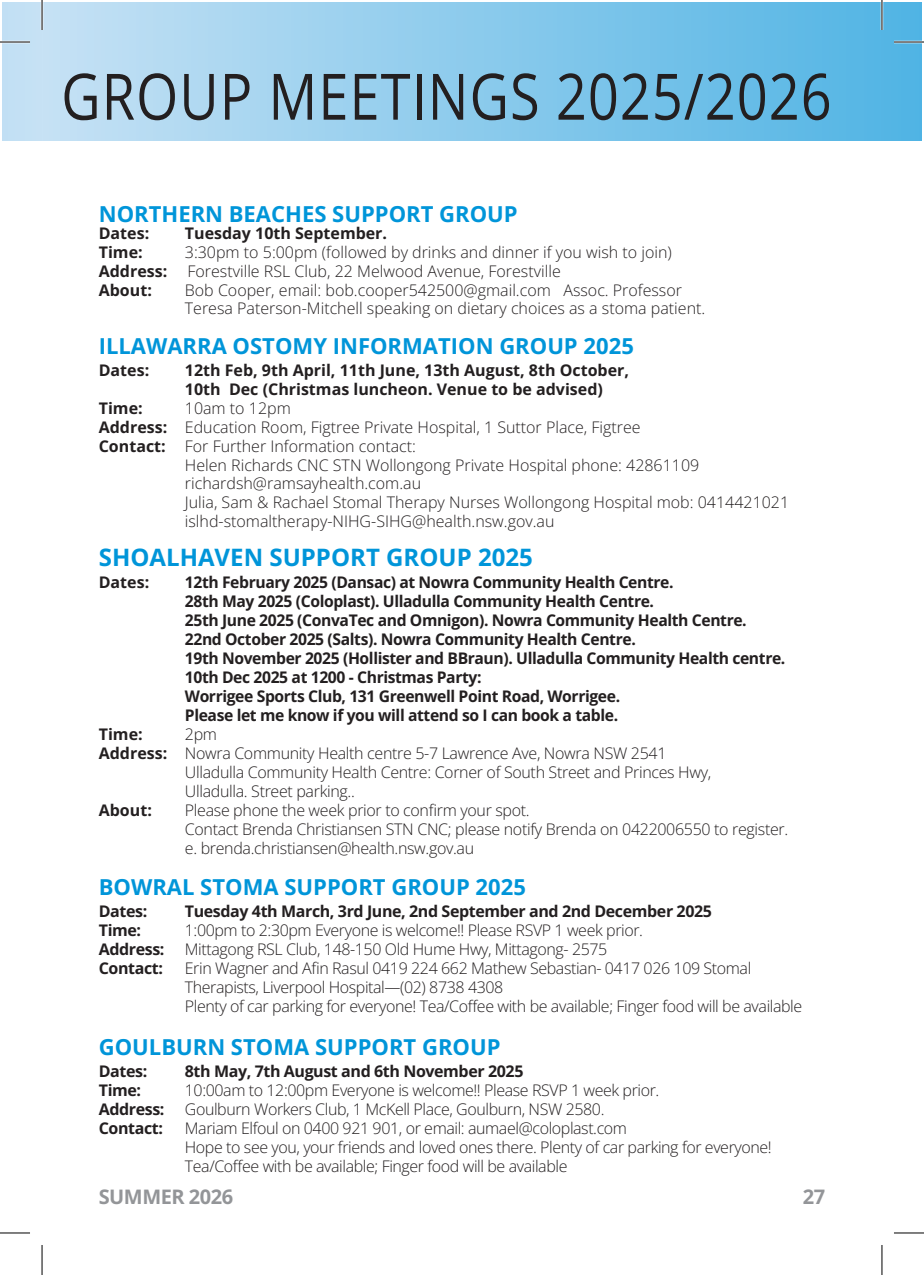
<style>
.page{position:relative;width:924px;height:1275px;background:#fff}
.page>*{position:absolute;margin:0;border:0;box-sizing:border-box;transform-origin:0 0}
.t1{font:64px "Open Sans";letter-spacing:.02em;color:#231f20;scale:.84 1}
.t2{font:700 24px "Open Sans";color:#0095d9}
.t3{font:700 22px "Open Sans";color:#0095d9}
.t4{font:700 20px "Open Sans";letter-spacing:-.025em;color:#939598}
.t5{font:300 16px/19px "Open Sans";letter-spacing:-.02em;color:#231f20}
.t6{font:700 16px/19px "Open Sans";letter-spacing:-.025em;color:#231f20}
.t7{font:300 16px/17.6px "Open Sans";color:#231f20}
.t8{font:700 16px/19px "Open Sans";color:#231f20}
.s1{font-weight:700}
</style>
<div class="page">
<div style="left:2px;top:2px;width:40px;height:139px;background:#c3e0f4"></div>
<div style="left:42px;top:2px;width:879px;height:139px;background:linear-gradient(to right,#c6e1f4,#50b3e4)"></div>
<hr style="left:0;top:41px;width:30px;height:2px;background:#fff">
<hr style="left:893px;top:41px;width:30px;height:2px;background:#fff">
<hr style="left:41px;top:0;width:2px;height:30px;background:#fff">
<hr style="left:880px;top:0;width:2px;height:30px;background:#fff">
<hr style="left:0;top:42px;width:30px;height:1px;background:#000">
<hr style="left:893px;top:42px;width:30px;height:1px;background:#000">
<hr style="left:0;top:1232px;width:30px;height:1px;background:#000">
<hr style="left:893px;top:1232px;width:30px;height:1px;background:#000">
<hr style="left:42px;top:0;width:1px;height:30px;background:#000">
<hr style="left:42px;top:1245px;width:1px;height:30px;background:#000">
<hr style="left:881px;top:0;width:1px;height:30px;background:#000">
<hr style="left:881px;top:1245px;width:1px;height:30px;background:#000">
<h1 class="t1" style="left:61px;top:53px;width:918px">GROUP MEETINGS 2025/2026</h1>
<h3 class="t3" style="left:99px;top:198px;width:420px">NORTHERN BEACHES SUPPORT GROUP</h3>
<p class="t6" style="left:99px;top:224px;width:52px">Dates:</p>
<p class="t8" style="left:185px;top:224px;width:204px">Tuesday 10th September.</p>
<p class="t6" style="left:99px;top:243px;width:45px">Time:</p>
<p class="t7" style="left:185px;top:243px;width:488px">3:30pm to 5:00pm (followed by drinks and dinner if you wish to join)</p>
<p class="t8" style="left:99px;top:262px;width:70px">Address:</p>
<p class="t7" style="left:187px;top:262px;width:374px">Forestville RSL Club, 22 Melwood Avenue, Forestville</p>
<p class="t6" style="left:99px;top:281px;width:55px">About:</p>
<p class="t7" style="left:185px;top:281px;width:519px">Bob Cooper, email: bob.cooper542500@gmail.com Assoc. Professor<br>Teresa Paterson-Mitchell speaking on dietary choices as a stoma patient.</p>
<h3 class="t3" style="left:99px;top:330px;width:536px">ILLAWARRA OSTOMY INFORMATION GROUP 2025</h3>
<p class="t6" style="left:99px;top:360px;width:52px">Dates:</p>
<p class="t8" style="left:185px;top:360px;width:445px">12th Feb, 9th April, 11th June, 13th August, 8th October,<br>10th Dec (Christmas luncheon. Venue to be advised)</p>
<p class="t6" style="left:99px;top:398px;width:45px">Time:</p>
<p class="t7" style="left:185px;top:399px;width:107px">10am to 12pm</p>
<p class="t7" style="left:99px;top:418px;width:543px"><span class="s1">Address:</span> Education Room, Figtree Private Hospital, 1 Suttor Place, Figtree</p>
<p class="t7" style="left:99px;top:437px;width:318px"><span class="s1">Contact:</span> For Further Information contact:</p>
<p class="t7" style="left:185px;top:456px;width:515px">Helen Richards CNC STN Wollongong Private Hospital phone: 42861109</p>
<p class="t7" style="left:185px;top:473px;width:238px">richardsh@ramsayhealth.com.au</p>
<p class="t7" style="left:185px;top:492px;width:605px">Julia, Sam &amp; Rachael Stomal Therapy Nurses Wollongong Hospital mob: 0414421021</p>
<p class="t7" style="left:185px;top:511px;width:371px">islhd-stomaltherapy-NIHG-SIHG@health. nsw.gov.au</p>
<h2 class="t2" style="left:99px;top:540px;width:435px">SHOALHAVEN SUPPORT GROUP 2025</h2>
<p class="t6" style="left:99px;top:572px;width:52px">Dates:</p>
<p class="t6" style="left:185px;top:572px;width:601px">12th February 2025 (Dansac) at Nowra Community Health Centre.<br>28th May 2025 (Coloplast). Ulladulla Community Health Centre.<br>25th June 2025 (ConvaTec and Omnigon). Nowra Community Health Centre.<br>22nd October 2025 (Salts). Nowra Community Health Centre.<br>19th November 2025 (Hollister and BBraun). Ulladulla Community Health centre.<br>10th Dec 2025 at 1200 - Christmas Party:<br>Worrigee Sports Club, 131 Greenwell Point Road, Worrigee.<br>Please let me know if you will attend so I can book a table.</p>
<p class="t6" style="left:99px;top:724px;width:45px">Time:</p>
<p class="t5" style="left:185px;top:724px;width:34px">2pm</p>
<p class="t5" style="left:99px;top:743px;width:569px"><span class="s1">Address:</span> Nowra Community Health centre 5-7 Lawrence Ave, Nowra NSW 2541</p>
<p class="t5" style="left:185px;top:762px;width:527px">Ulladulla Community Health Centre: Corner of South Street and Princes Hwy,</p>
<p class="t5" style="left:185px;top:781px;width:166px">Ulladulla. Street parking..</p>
<p class="t6" style="left:99px;top:800px;width:55px">About:</p>
<p class="t5" style="left:185px;top:800px;width:602px">Please phone the week prior to confirm your spot.<br>Contact Brenda Christiansen STN CNC; please notify Brenda on 0422006550 to register. e. brenda.christiansen@health. nsw.gov.au</p>
<h3 class="t3" style="left:99px;top:871px;width:428px">BOWRAL STOMA SUPPORT GROUP 2025</h3>
<p class="t6" style="left:99px;top:901px;width:50px">Dates:</p>
<p class="t6" style="left:185px;top:901px;width:528px">Tuesday 4th March, 3rd June, 2nd September and 2nd December 2025</p>
<p class="t6" style="left:99px;top:920px;width:44px">Time:</p>
<p class="t5" style="left:185px;top:920px;width:457px">1:00pm to 2:30pm Everyone is welcome!! Please RSVP 1 week prior.</p>
<p class="t6" style="left:99px;top:939px;width:67px">Address:</p>
<p class="t5" style="left:185px;top:939px;width:424px">Mittagong RSL Club, 148-150 Old Hume Hwy, Mittagong- 2575</p>
<p class="t6" style="left:99px;top:958px;width:66px">Contact:</p>
<p class="t5" style="left:185px;top:958px;width:618px">Erin Wagner and Afin Rasul 0419 224 662 Mathew Sebastian- 0417 026 109 Stomal<br>Therapists, Liverpool Hospital—(02) 8738 4308<br>Plenty of car parking for everyone! Tea/Coffee with be available; Finger food will be available</p>
<h3 class="t3" style="left:99px;top:1031px;width:403px">GOULBURN STOMA SUPPORT GROUP</h3>
<p class="t6" style="left:99px;top:1061px;width:50px">Dates:</p>
<p class="t6" style="left:185px;top:1061px;width:340px">8th May, 7th August and 6th November 2025</p>
<p class="t6" style="left:99px;top:1080px;width:44px">Time:</p>
<p class="t5" style="left:185px;top:1080px;width:473px">10:00am to 12:00pm Everyone is welcome!! Please RSVP 1 week prior.</p>
<p class="t6" style="left:99px;top:1099px;width:67px">Address:</p>
<p class="t5" style="left:185px;top:1099px;width:418px">Goulburn Workers Club, 1 McKell Place, Goulburn, NSW 2580.</p>
<p class="t6" style="left:99px;top:1118px;width:66px">Contact:</p>
<p class="t5" style="left:185px;top:1118px;width:588px">Mariam Elfoul on 0400 921 901, or email: aumael@coloplast.com<br>Hope to see you, your friends and loved ones there. Plenty of car parking for everyone!<br>Tea/Coffee with be available; Finger food will be available</p>
<p class="t4" style="left:99px;top:1182px;width:136px">SUMMER 2026</p>
<p class="t4" style="left:802px;top:1182px;width:24px">27</p>
</div>
